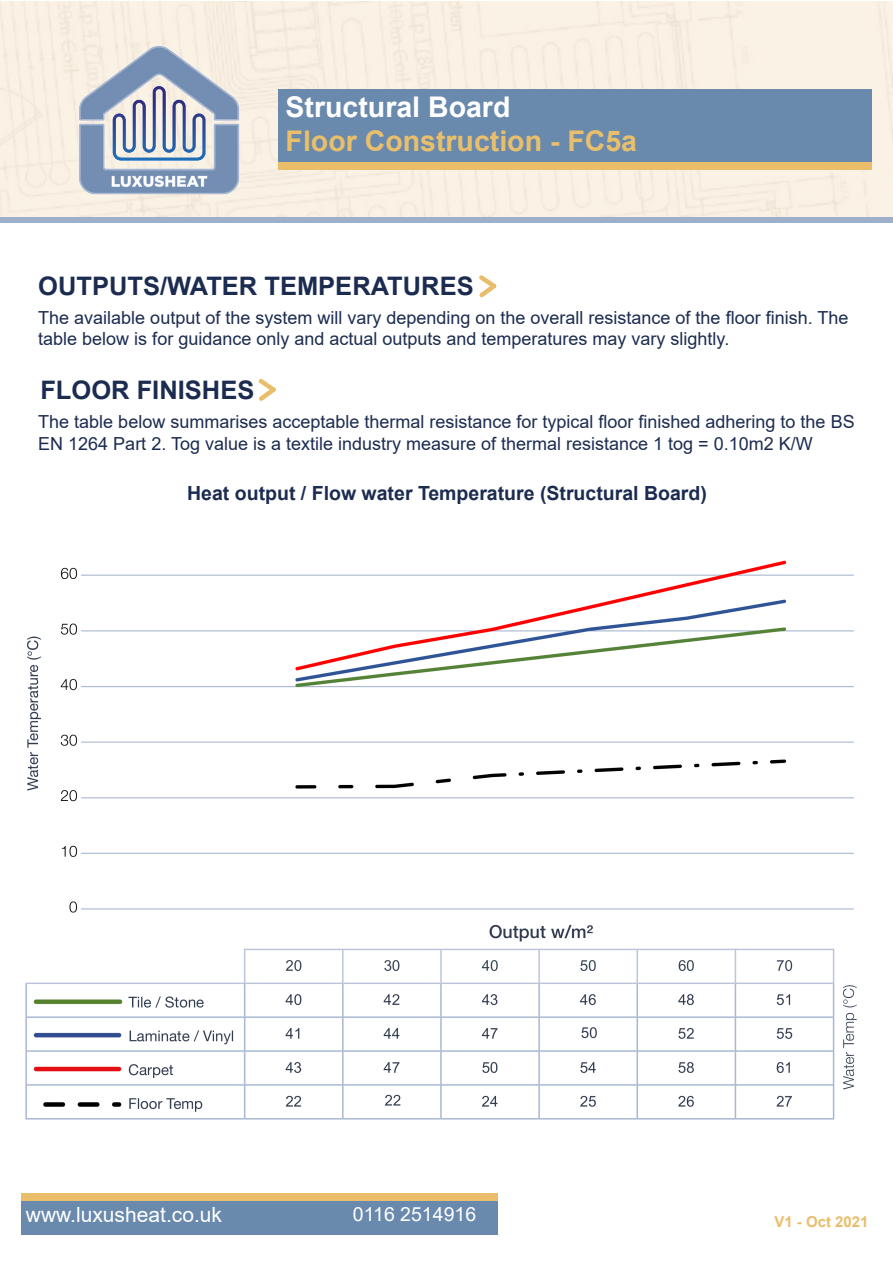
<style>
.page{position:relative;width:893px;height:1263px;background:#fff}
.page>*{position:absolute;margin:0;border:0;box-sizing:border-box;transform-origin:0 0}
.t1{font:700 28.5px "Arial";color:#e9bf6c}
.t2{font:700 28.5px "Arial";color:#fff}
.Heading{font:700 25.5px "Arial";color:#1c2c50}
.t3{font:21px "Arial";color:#fff}
.Heading-2{font:700 19.5px "Arial";color:#1c2c50}
.t4{font:19.5px "Arial";color:#fff}
.Heading-3{font:18px/21.6px "Arial";color:#1c2c50}
.t5{font:700 15px "Arial";color:#e9bd6a}
</style>
<div class="page">
<div style="left:0;top:217px;width:893px;height:6px;background:#9cb0c9"></div>
<img style="left:67px;top:43px;width:184px;height:163px">
<div style="left:21px;top:1201px;width:477px;height:34px;background:#6a8aad"></div>
<div style="left:21px;top:1194px;width:477px;height:7px;background:#e9bd6a"></div>
<div style="left:278px;top:90px;width:594px;height:72px;background:#6a8aad"></div>
<div style="left:278px;top:163px;width:594px;height:7px;background:#e9bd6a"></div>
<svg style="left:479px;top:275px;width:18px;height:23px"></svg>
<svg style="left:258px;top:379px;width:18px;height:22px"></svg>
<img style="left:25px;top:560px;width:832px;height:560px">
<p class="t2" style="left:286px;top:87px;width:226px">Structural Board</p>
<p class="t1" style="left:286px;top:121px;width:353px">Floor Construction - FC5a</p>
<p class="Heading" style="left:38px;top:268px;width:437px">OUTPUTS/WATER TEMPERATURES</p>
<p class="Heading-3" style="left:38px;top:306px;width:812px">The available output of the system will vary depending on the overall resistance of the floor finish. The table below is for guidance only and actual outputs and temperatures may vary slightly.</p>
<p class="Heading" style="left:40px;top:372px;width:215px">FLOOR FINISHES</p>
<p class="Heading-3" style="left:38px;top:411px;width:818px">The table below summarises acceptable thermal resistance for typical floor finished adhering to the BS<br>EN 1264 Part 2. Tog value is a textile industry measure of thermal resistance 1 tog = 0.10m2 K/W</p>
<p class="Heading-2" style="left:187px;top:479px;width:521px">Heat output / Flow water Temperature (Structural Board)</p>
<p class="t3" style="left:26px;top:1200px;width:198px">www.luxusheat.co.uk</p>
<p class="t4" style="left:353px;top:1201px;width:125px">0116 2514916</p>
<p class="t5" style="left:774px;top:1211px;width:96px">V1 - Oct 2021</p>
</div>
